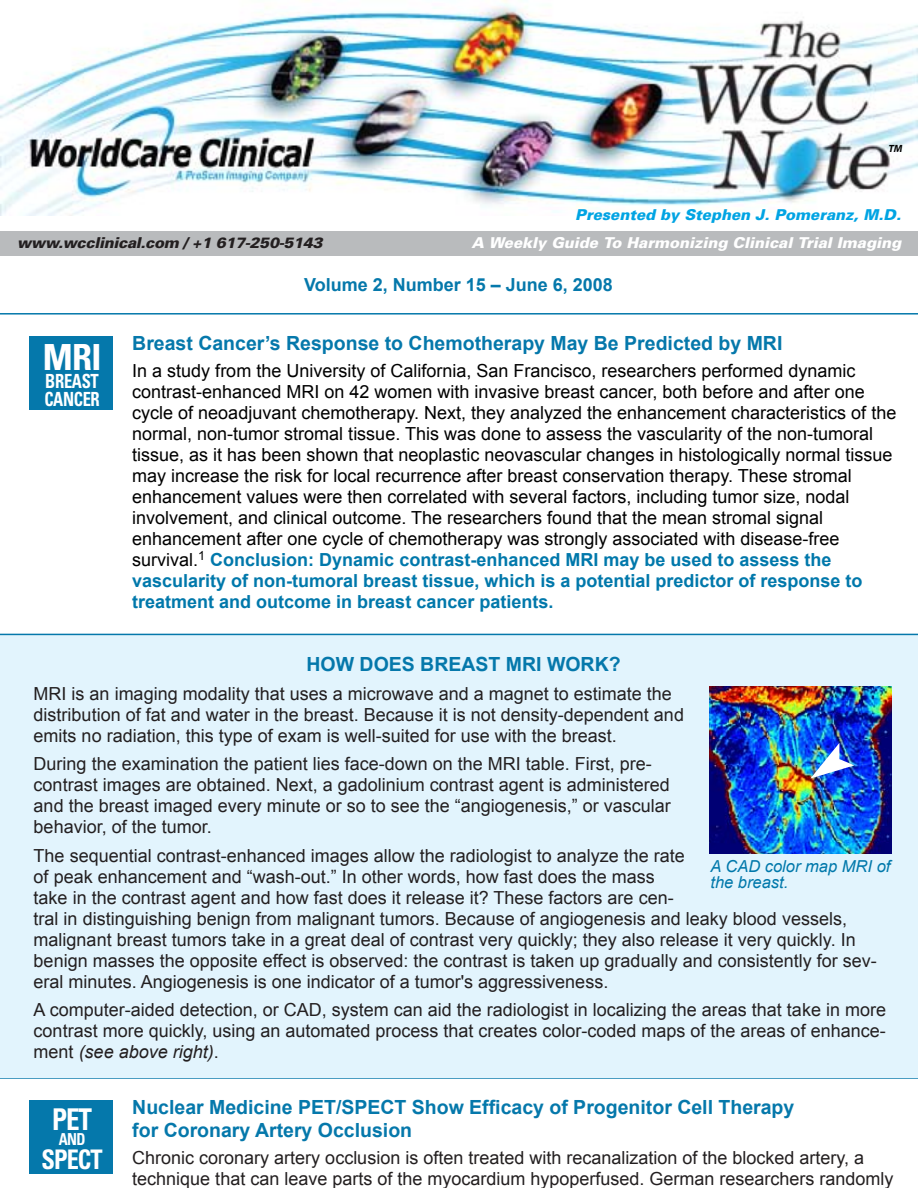
<style>
.page{position:relative;width:918px;height:1188px;background:#fff}
.page>*{position:absolute;margin:0;border:0;box-sizing:border-box;transform-origin:0 0}
.t1{font:700 condensed 36px "Univers";color:#fff}
.t2{font:700 condensed 30px "Univers";color:#fff;scale:.9 1}
.t3{font:700 condensed 27px "Univers";letter-spacing:-.04em;color:#fff;scale:.9 1}
.t4{font:700 19.5px/23.4px "Arial";color:#0578ab}
.t5{font:700 condensed 19.5px/18px "Univers";letter-spacing:-.02em;color:#fff;scale:.85 1}
.t6{font:18px/21px "Arial";color:#231f20}
.t7{font:18px/21px "Arial";color:#000}
.t8{font:700 18px "Arial";color:#0578ab}
.t9{font:italic 16.5px/16.5px "Arial";color:#0078ab}
.t10{font:700 condensed 16.5px "Univers";color:#fff;scale:.9 1}
.t11{font:italic 900 15px "Univers";color:#fff}
.t12{font:italic 900 15px "Univers";letter-spacing:-.02em;color:#231f20}
.t13{font:italic 900 15px "Univers";color:#00a4e3}
.t14{font:italic 700 10.5px "Myriad";color:#010101}
.s1{font-weight:700;color:#0078ab}
.s2{font-style:italic}
</style>
<div class="page">
<div style="left:29px;top:336px;width:84px;height:74px;background:#0578ab"></div>
<hr style="left:0;top:313px;width:918px;height:2px;background:#0578ab">
<img style="left:0;top:0;width:918px;height:216px">
<div style="left:0;top:231px;width:918px;height:25px;background:#b9bbbd"></div>
<div style="left:29px;top:1100px;width:84px;height:74px;background:#0578ab"></div>
<hr style="left:0;top:1077px;width:918px;height:2px;background:#0578ab">
<div style="left:0;top:634px;width:918px;height:444px;background:#e2f4fd"></div>
<hr style="left:0;top:634px;width:918px;height:1px;background:#0578ab">
<img style="left:709px;top:687px;width:183px;height:166px">
<img style="left:810px;top:743px;width:44px;height:36px">
<p class="t14" style="left:888px;top:143px;width:16px">TM</p>
<p class="t13" style="left:575px;top:206px;width:327px">Presented by Stephen J. Pomeranz, M.D.</p>
<p class="t12" style="left:17px;top:234px;width:307px">www.wcclinical.com / +1 617-250-5143</p>
<p class="t11" style="left:472px;top:234px;width:431px">A Weekly Guide To Harmonizing Clinical Trial Imaging</p>
<h1 class="t1" style="left:43px;top:335px;width:60px">MRI</h1>
<p class="t5" style="left:44px;top:372px;width:67px">BREAST<br>CANCER</p>
<p class="t8" style="left:304px;top:274px;width:310px">Volume 2, Number 15 – June 6, 2008</p>
<p class="t4" style="left:132px;top:331px;width:652px">Breast Cancer’s Response to Chemotherapy May Be Predicted by MRI</p>
<p class="t7" style="left:132px;top:360px;width:766px">In a study from the University of California, San Francisco, researchers performed dynamic contrast-enhanced MRI on 42 women with invasive breast cancer, both before and after one cycle of neoadjuvant chemotherapy. Next, they analyzed the enhancement characteristics of the normal, non-tumor stromal tissue. This was done to assess the vascularity of the non-tumoral tissue, as it has been shown that neoplastic neovascular changes in histologically normal tissue may increase the risk for local recurrence after breast conservation therapy. These stromal enhancement values were then correlated with several factors, including tumor size, nodal involvement, and clinical outcome. The researchers found that the mean stromal signal enhancement after one cycle of chemotherapy was strongly associated with disease-free survival.<sup>1</sup> <span class="s1">Conclusion: Dynamic contrast-enhanced MRI may be used to assess the vascularity of non-tumoral breast tissue, which is a potential predictor of response to treatment and outcome in breast cancer patients.</span></p>
<p class="t4" style="left:307px;top:653px;width:316px">HOW DOES BREAST MRI WORK?</p>
<p class="t6" style="left:34px;top:683px;width:652px">MRI is an imaging modality that uses a microwave and a magnet to estimate the distribution of fat and water in the breast. Because it is not density-dependent and emits no radiation, this type of exam is well-suited for use with the breast.</p>
<p class="t6" style="left:34px;top:753px;width:639px">During the examination the patient lies face-down on the MRI table. First, pre&shy;contrast images are obtained. Next, a gadolinium contrast agent is administered and the breast imaged every minute or so to see the “angiogenesis,” or vascular behavior, of the tumor.</p>
<p class="t6" style="left:34px;top:845px;width:845px">The sequential contrast-enhanced images allow the radiologist to analyze the rate<br>of peak enhancement and “wash-out.” In other words, how fast does the mass<br>take in the contrast agent and how fast does it release it? These factors are cen-<br>tral in distinguishing benign from malignant tumors. Because of angiogenesis and leaky blood vessels, malignant breast tumors take in a great deal of contrast very quickly; they also release it very quickly. In benign masses the opposite effect is observed: the contrast is taken up gradually and consistently for sev&shy;eral minutes. Angiogenesis is one indicator of a tumor's aggressiveness.</p>
<p class="t6" style="left:34px;top:999px;width:854px;text-align:justify">A computer-aided detection, or CAD, system can aid the radiologist in localizing the areas that take in more contrast more quickly, using an automated process that creates color-coded maps of the areas of enhance&shy;ment <span class="s2">(see above right)</span>.</p>
<p class="t9" style="left:710px;top:858px;width:182px">A CAD color map MRI of the breast.</p>
<h2 class="t2" style="left:52px;top:1101px;width:46px">PET</h2>
<p class="t10" style="left:59px;top:1129px;width:31px">AND</p>
<h3 class="t3" style="left:42px;top:1143px;width:69px">SPECT</h3>
<p class="t4" style="left:132px;top:1095px;width:664px">Nuclear Medicine PET/SPECT Show Efficacy of Progenitor Cell Therapy for Coronary Artery Occlusion</p>
<p class="t6" style="left:132px;top:1147px;width:763px">Chronic coronary artery occlusion is often treated with recanalization of the blocked artery, a technique that can leave parts of the myocardium hypoperfused. German researchers randomly</p>
</div>
